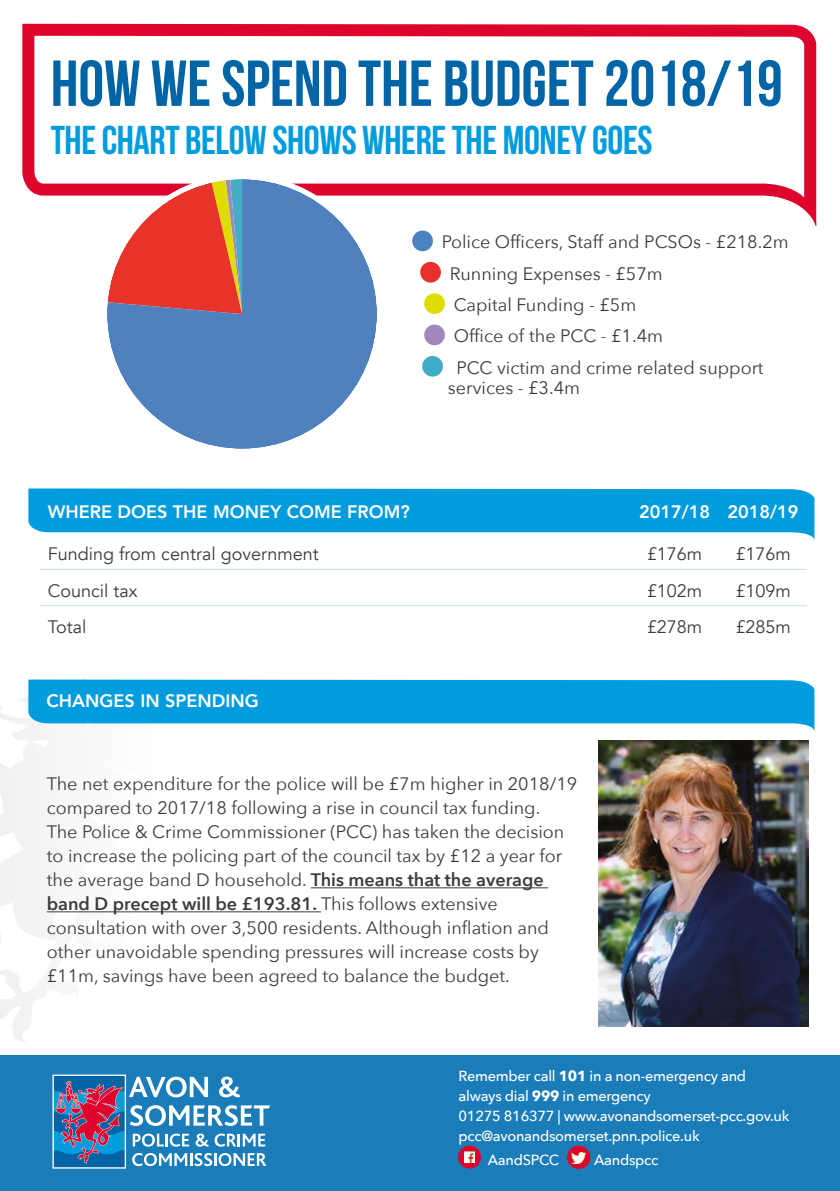
<style>
.page{position:relative;width:840px;height:1191px;background:#fff}
.page>*{position:absolute;margin:0;border:0;box-sizing:border-box;transform-origin:0 0}
.t1{font:64.8px "Bebas Neue";color:#0064a7}
.t2{font:40.2px "Bebas Neue";letter-spacing:-.01em;color:#009cde}
.t3{font:18px/24px "Avenir Next";color:#3c3c3b}
.t4{font:18px "Avenir";color:#3c3c3b}
.t5{font:800 18px "Avenir";color:#fff}
.t6{font:500 14.6px/20px "Avenir Next";letter-spacing:-.02em;color:#fff}
.s1{font-weight:600}
.s2{font-weight:700}
</style>
<div class="page">
<svg style="left:0;top:698px;width:198px;height:344px"></svg>
<svg style="left:529px;top:821px;width:280px;height:206px"></svg>
<svg style="left:22px;top:23px;width:795px;height:215px"></svg>
<div style="left:0;top:1055px;width:839px;height:136px;background:#1a7cb8"></div>
<svg style="left:53px;top:1075px;width:217px;height:92px"></svg>
<svg style="left:566px;top:1145px;width:24px;height:24px"></svg>
<img style="left:571px;top:1152px;width:14px;height:11px">
<div style="left:458px;top:1145px;width:22px;height:23px;background:#dd052b;border-radius:50%"></div>
<svg style="left:464px;top:1151px;width:10px;height:11px"></svg>
<svg style="left:107px;top:179px;width:270px;height:269px;fill:#4e81be"></svg>
<svg style="left:28px;top:488px;width:786px;height:51px;background:#26aae2"></svg>
<svg style="left:28px;top:679px;width:786px;height:53px;fill:#009cde"></svg>
<hr style="left:40px;top:569px;width:589px;height:1px;background:#c4e2f8">
<hr style="left:629px;top:569px;width:89px;height:1px;background:#c4e2f8">
<hr style="left:718px;top:569px;width:88px;height:1px;background:#c4e2f8">
<hr style="left:40px;top:605px;width:589px;height:1px;background:#c4e2f8">
<hr style="left:629px;top:605px;width:89px;height:1px;background:#c4e2f8">
<hr style="left:718px;top:605px;width:88px;height:1px;background:#c4e2f8">
<hr style="left:311px;top:887px;width:237px;height:1px;background:#3c3c3b">
<hr style="left:47px;top:911px;width:274px;height:1px;background:#3c3c3b">
<img style="left:598px;top:740px;width:209px;height:286px">
<div style="left:711px;top:196px;width:105px;height:79px;background:#fff;border-radius:50%"></div>
<div style="left:412px;top:230px;width:20px;height:21px;background:#4b82c0;border-radius:50%"></div>
<div style="left:420px;top:262px;width:20px;height:20px;background:#e7302a;border-radius:50%"></div>
<div style="left:424px;top:293px;width:20px;height:21px;background:#dedc00;border-radius:50%"></div>
<div style="left:424px;top:324px;width:20px;height:21px;background:#a087be;border-radius:50%"></div>
<div style="left:422px;top:356px;width:20px;height:21px;background:#3fadc6;border-radius:50%"></div>
<h1 class="t1" style="left:51px;top:48px;width:733px">HOW WE SPEND THE BUDGET 2018/19</h1>
<h2 class="t2" style="left:51px;top:118px;width:603px">THE CHART BELOW SHOWS WHERE THE MONEY GOES</h2>
<p class="t3" style="left:441px;top:229px;width:348px">Police Officers, Staff and PCSOs - £218.2m</p>
<p class="t3" style="left:449px;top:261px;width:214px">Running Expenses - £57m</p>
<p class="t3" style="left:453px;top:292px;width:184px">Capital Funding - £5m</p>
<p class="t3" style="left:453px;top:323px;width:210px">Office of the PCC - £1.4m</p>
<p class="t3" style="left:456px;top:355px;width:308px">PCC victim and crime related support</p>
<p class="t3" style="left:447px;top:375px;width:133px">services - £3.4m</p>
<p class="t5" style="left:48px;top:497px;width:363px">WHERE DOES THE MONEY COME FROM?</p>
<p class="t5" style="left:638px;top:497px;width:161px">2017/18 2018/19</p>
<p class="t4" style="left:48px;top:543px;width:272px">Funding from central government</p>
<p class="t4" style="left:646px;top:543px;width:57px">£176m</p>
<p class="t4" style="left:735px;top:543px;width:57px">£176m</p>
<p class="t4" style="left:48px;top:579px;width:91px">Council tax</p>
<p class="t4" style="left:646px;top:579px;width:57px">£102m</p>
<p class="t4" style="left:735px;top:579px;width:57px">£109m</p>
<p class="t4" style="left:48px;top:616px;width:40px">Total</p>
<p class="t4" style="left:646px;top:616px;width:57px">£278m</p>
<p class="t4" style="left:735px;top:616px;width:57px">£285m</p>
<p class="t5" style="left:47px;top:687px;width:213px">CHANGES IN SPENDING</p>
<p class="t3" style="left:47px;top:771px;width:531px">The net expenditure for the police will be £7m higher in 2018/19 compared to 2017/18 following a rise in council tax funding.<br>The Police &amp; Crime Commissioner (PCC) has taken the decision to increase the policing part of the council tax by £12 a year for the average band D household. <span class="s1">This means that the average band D precept will be £193.81.</span> This follows extensive consultation with over 3,500 residents. Although inflation and other unavoidable spending pressures will increase costs by £11m, savings have been agreed to balance the budget.</p>
<p class="t6" style="left:458px;top:1065px;width:332px">Remember call <span class="s2">101</span> in a non-emergency and always dial <span class="s2">999</span> in emergency<br>01275 816377 | www.avonandsomerset-pcc.gov.uk pcc@avonandsomerset.pnn.police.uk</p>
<p class="t6" style="left:487px;top:1149px;width:73px">AandSPCC</p>
<p class="t6" style="left:593px;top:1149px;width:66px">Aandspcc</p>
</div>
